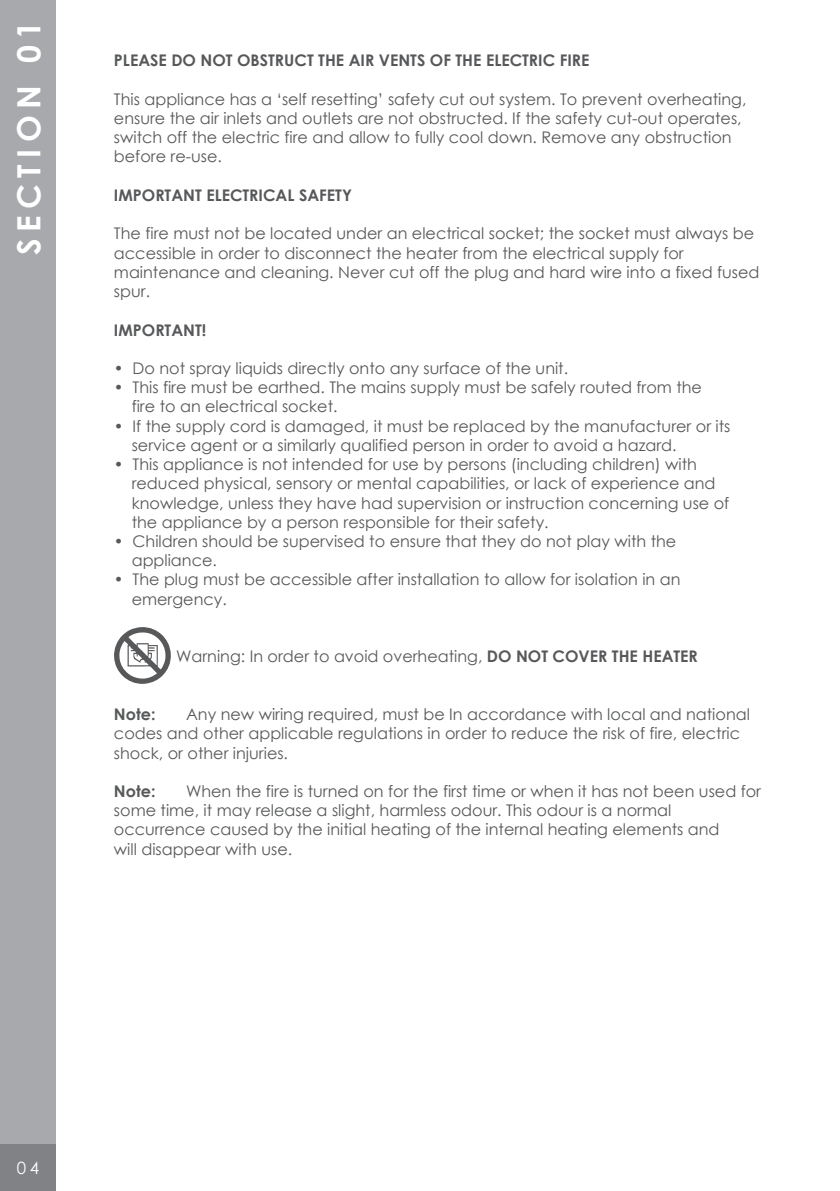
<style>
.page{position:relative;width:840px;height:1191px;background:#fff}
.page>*{position:absolute;margin:0;border:0;box-sizing:border-box;transform-origin:0 0}
.t1{font:700 32px "Century Gothic";letter-spacing:.2em;color:#fff}
.t2{font:17px "Century Gothic";color:#fff}
.t3{font:16px/19.2px "Century Gothic";color:#57585a}
.t4{font:700 16px "Century Gothic";color:#57585a}
.s1{font-weight:700}
</style>
<div class="page">
<div style="left:0;top:0;width:56px;height:1189px;background:#a8a9ad"></div>
<div style="left:0;top:1144px;width:56px;height:47px;background:#808285"></div>
<svg style="left:114px;top:627px;width:57px;height:57px"></svg>
<h1 class="t1" style="left:5px;top:255px;width:235px;rotate:-90deg">SECTION 01</h1>
<p class="t4" style="left:114px;top:48px;width:477px">PLEASE DO NOT OBSTRUCT THE AIR VENTS OF THE ELECTRIC FIRE</p>
<p class="t3" style="left:114px;top:89px;width:633px">This appliance has a ‘self resetting’ safety cut out system. To prevent overheating, ensure the air inlets and outlets are not obstructed. If the safety cut-out operates, switch off the electric fire and allow to fully cool down. Remove any obstruction before re-use.</p>
<p class="t4" style="left:114px;top:183px;width:239px">IMPORTANT ELECTRICAL SAFETY</p>
<p class="t3" style="left:114px;top:224px;width:646px">The fire must not be located under an electrical socket; the socket must always be accessible in order to disconnect the heater from the electrical supply for maintenance and cleaning. Never cut off the plug and hard wire into a fixed fused spur.</p>
<p class="t4" style="left:114px;top:317px;width:94px">IMPORTANT!</p>
<p class="t3" style="left:114px;top:358px;width:455px">• Do not spray liquids directly onto any surface of the unit.</p>
<p class="t3" style="left:132px;top:377px;width:571px;text-indent:-18px">• This fire must be earthed. The mains supply must be safely routed from the fire to an electrical socket.</p>
<p class="t3" style="left:132px;top:416px;width:600px;text-indent:-18px">• If the supply cord is damaged, it must be replaced by the manufacturer or its service agent or a similarly qualified person in order to avoid a hazard.</p>
<p class="t3" style="left:132px;top:454px;width:598px;text-indent:-18px">• This appliance is not intended for use by persons (including children) with reduced physical, sensory or mental capabilities, or lack of experience and knowledge, unless they have had supervision or instruction concerning use of the appliance by a person responsible for their safety.</p>
<p class="t3" style="left:132px;top:531px;width:545px;text-indent:-18px">• Children should be supervised to ensure that they do not play with the appliance.</p>
<p class="t3" style="left:132px;top:570px;width:550px;text-indent:-18px">• The plug must be accessible after installation to allow for isolation in an emergency.</p>
<p class="t3" style="left:176px;top:647px;width:523px">Warning: In order to avoid overheating, <span class="s1">DO NOT COVER THE HEATER</span></p>
<p class="t3" style="left:114px;top:704px;width:637px;text-indent:72px">Any new wiring required, must be In accordance with local and national codes and other applicable regulations in order to reduce the risk of fire, electric shock, or other injuries.</p>
<p class="t4" style="left:114px;top:779px;width:43px">Note:</p>
<p class="t4" style="left:114px;top:702px;width:43px">Note:</p>
<p class="t3" style="left:114px;top:781px;width:648px;text-indent:72px">When the fire is turned on for the first time or when it has not been used for some time, it may release a slight, harmless odour. This odour is a normal occurrence caused by the initial heating of the internal heating elements and<br>will disappear with use.</p>
<p class="t2" style="left:17px;top:1156px;width:24px">04</p>
</div>
